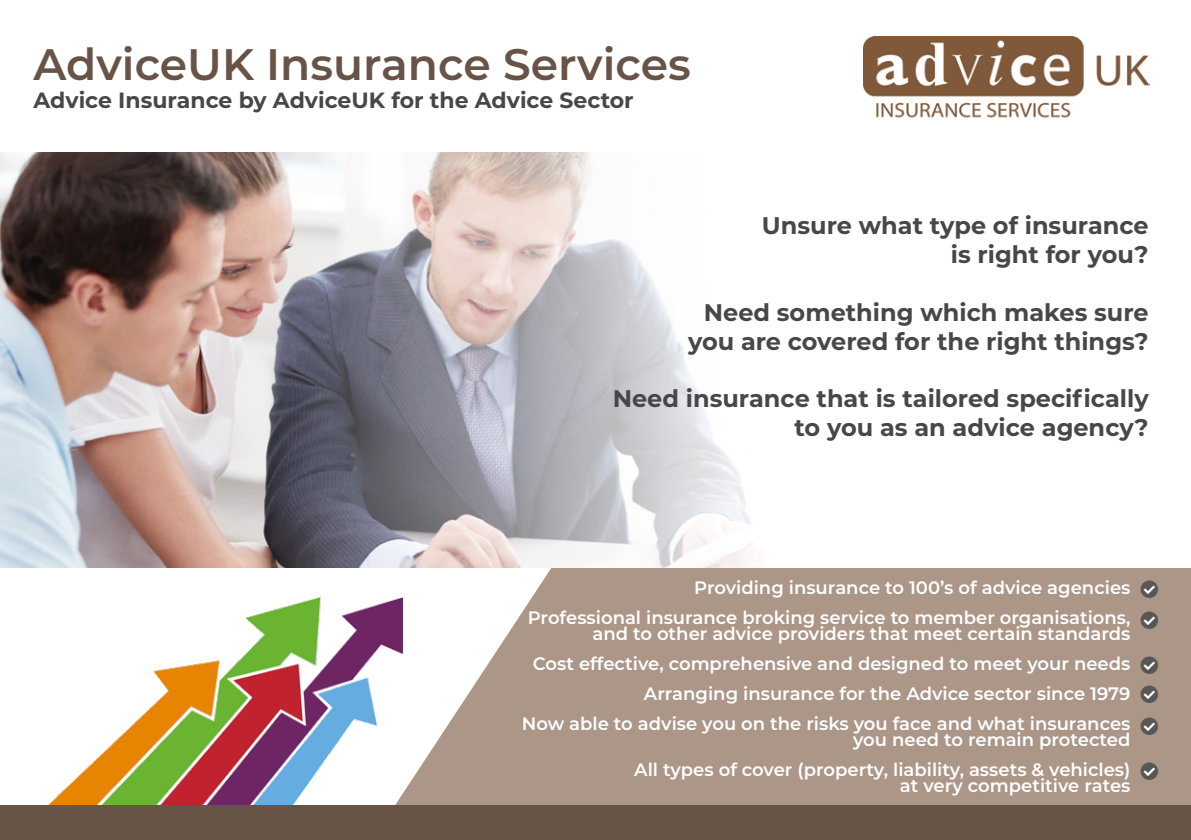
<style>
.page{position:relative;width:1191px;height:840px;background:#fff}
.page>*{position:absolute;margin:0;border:0;box-sizing:border-box;transform-origin:0 0}
.t1{font:600 44px "Montserrat";color:#675446}
.t2{font:700 24px/28.8px "Montserrat";color:#474746;text-align:right}
.t3{font:700 22px "Montserrat";color:#474746}
.t4{font:600 18px/30px "Montserrat";color:#fff;text-align:right}
.t5{font:18px "Font Awesome 5 Free Solid";color:#575756}
</style>
<div class="page">
<img style="left:49px;top:597px;width:342px;height:207px">
<svg style="left:391px;top:567px;width:800px;height:238px;background:#b3a093"></svg>
<img style="left:0;top:152px;width:751px;height:415px">
<div style="left:0;top:805px;width:1191px;height:34px;background:#675446"></div>
<img style="left:863px;top:37px;width:286px;height:81px">
<svg style="left:1140px;top:716px;width:18px;height:18px"></svg>
<svg style="left:1140px;top:762px;width:18px;height:17px"></svg>
<svg style="left:1140px;top:580px;width:18px;height:48px"></svg>
<svg style="left:1140px;top:655px;width:18px;height:47px"></svg>
<h1 class="t1" style="left:34px;top:33px;width:658px">AdviceUK Insurance Services</h1>
<p class="t3" style="left:34px;top:84px;width:602px">Advice Insurance by AdviceUK for the Advice Sector</p>
<h2 class="t2" style="left:762px;top:210px;width:388px">Unsure what type of insurance is right for you?</h2>
<h2 class="t2" style="left:688px;top:296px;width:462px">Need something which makes sure you are covered for the right things?</h2>
<h2 class="t2" style="left:613px;top:383px;width:537px">Need insurance that is tailored specifically to you as an advice agency?</h2>
<p class="t4" style="left:528px;top:571px;width:604px">Providing insurance to 100’s of advice agencies<br>Professional insurance broking service to member organisations,</p>
<p class="t4" style="left:522px;top:617px;width:610px">and to other advice providers that meet certain standards<br>Cost effective, comprehensive and designed to meet your needs Arranging insurance for the Advice sector since 1979<br>Now able to advise you on the risks you face and what insurances</p>
<p class="t4" style="left:634px;top:723px;width:498px">you need to remain protected<br>All types of cover (property, liability, assets &amp; vehicles)</p>
<p class="t4" style="left:900px;top:769px;width:232px">at very competitive rates</p>
<p class="t5" style="left:1140px;top:716px;width:19px">●</p>
<p class="t5" style="left:1140px;top:762px;width:19px">●</p>
</div>
